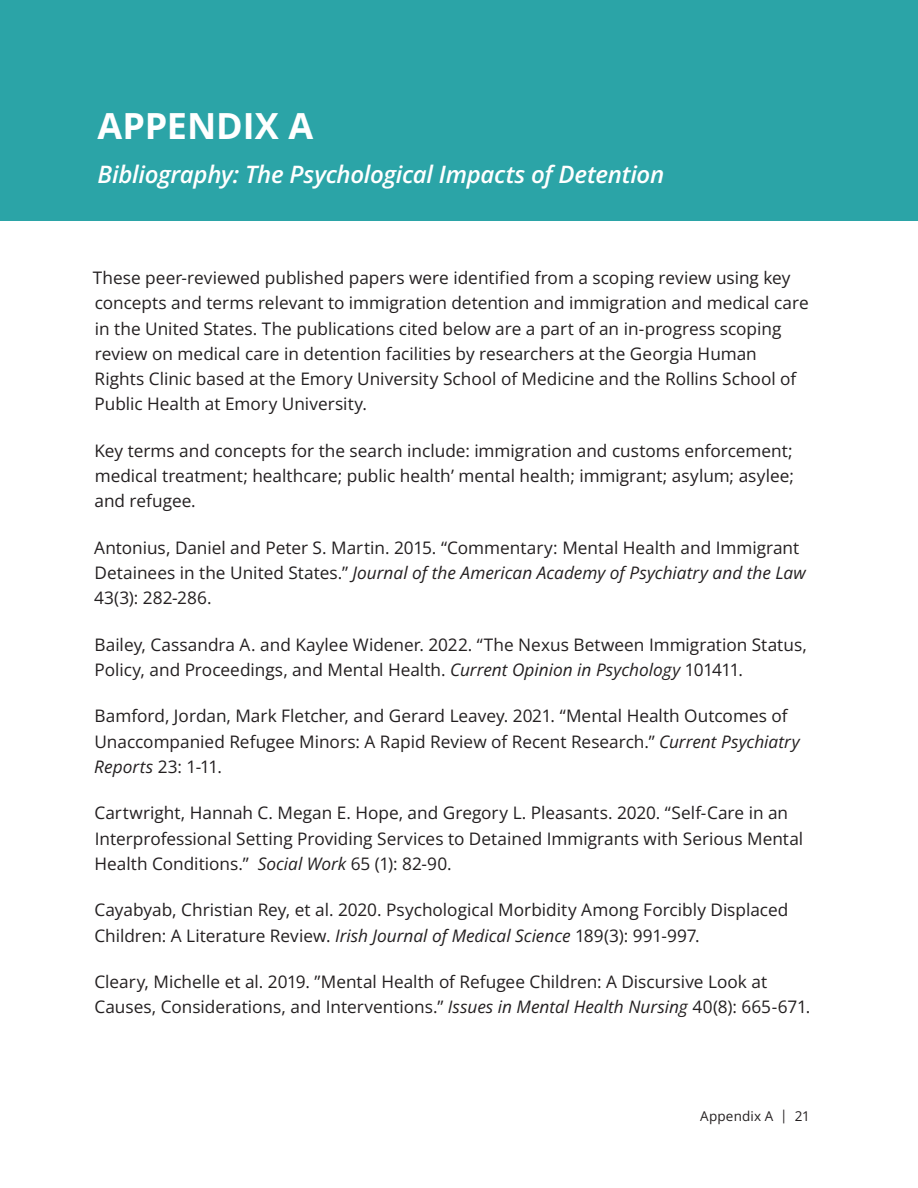
<style>
.page{position:relative;width:918px;height:1188px;background:#fff}
.page>*{position:absolute;margin:0;border:0;box-sizing:border-box;transform-origin:0 0}
.t1{font:700 36px "Open Sans";letter-spacing:-.005em;color:#fff}
.t2{font:italic 600 24px "Open Sans";letter-spacing:-.015em;color:#fff}
.t3{font:17.25px/25.2px "Open Sans";color:#231f20}
.t4{font:13.5px "Open Sans";letter-spacing:.015em;color:#231f20}
.s1{font-style:italic}
</style>
<div class="page">
<div style="left:0;top:0;width:918px;height:220px;background:#2ba4a7"></div>
<h1 class="t1" style="left:97px;top:101px;width:217px">APPENDIX A</h1>
<h2 class="t2" style="left:97px;top:157px;width:568px">Bibliography: The Psychological Impacts of Detention</h2>
<p class="t3" style="left:93px;top:265px;width:717px">These peer-reviewed published papers were identified from a scoping review using key concepts and terms relevant to immigration detention and immigration and medical care in the United States. The publications cited below are a part of an in-progress scoping review on medical care in detention facilities by researchers at the Georgia Human Rights Clinic based at the Emory University School of Medicine and the Rollins School of Public Health at Emory University.</p>
<p class="t3" style="left:94px;top:437px;width:701px;text-align:justify">Key terms and concepts for the search include: immigration and customs enforcement; medical treatment; healthcare; public health’ mental health; immigrant; asylum; asylee; and refugee.</p>
<p class="t3" style="left:94px;top:534px;width:713px">Antonius, Daniel and Peter S. Martin. 2015. “Commentary: Mental Health and Immigrant<br>Detainees in the United States.” <span class="s1">Journal of the American Academy of Psychiatry and the Law<br></span>43(3): 282-286.</p>
<p class="t3" style="left:95px;top:631px;width:714px">Bailey, Cassandra A. and Kaylee Widener. 2022. “The Nexus Between Immigration Status,<br>Policy, and Proceedings, and Mental Health. <span class="s1">Current Opinion in Psychology</span> 101411.</p>
<p class="t3" style="left:94px;top:703px;width:707px">Bamford, Jordan, Mark Fletcher, and Gerard Leavey. 2021. “Mental Health Outcomes of<br>Unaccompanied Refugee Minors: A Rapid Review of Recent Research.” <span class="s1">Current Psychiatry<br>Reports</span> 23: 1-11.</p>
<p class="t3" style="left:94px;top:800px;width:710px">Cartwright, Hannah C. Megan E. Hope, and Gregory L. Pleasants. 2020. “Self-Care in an<br>Interprofessional Setting Providing Services to Detained Immigrants with Serious Mental<br>Health Conditions.” <span class="s1">Social Work</span> 65 (1): 82-90.</p>
<p class="t3" style="left:94px;top:897px;width:695px">Cayabyab, Christian Rey, et al. 2020. Psychological Morbidity Among Forcibly Displaced<br>Children: A Literature Review. <span class="s1">Irish Journal of Medical Science</span> 189(3): 991-997.</p>
<p class="t3" style="left:94px;top:969px;width:718px">Cleary, Michelle et al. 2019. ”Mental Health of Refugee Children: A Discursive Look at<br>Causes, Considerations, and Interventions.” <span class="s1">Issues in Mental Health Nursing</span> 40(8): 665-671.</p>
<p class="t4" style="left:700px;top:1107px;width:111px">Appendix A | 21</p>
</div>
